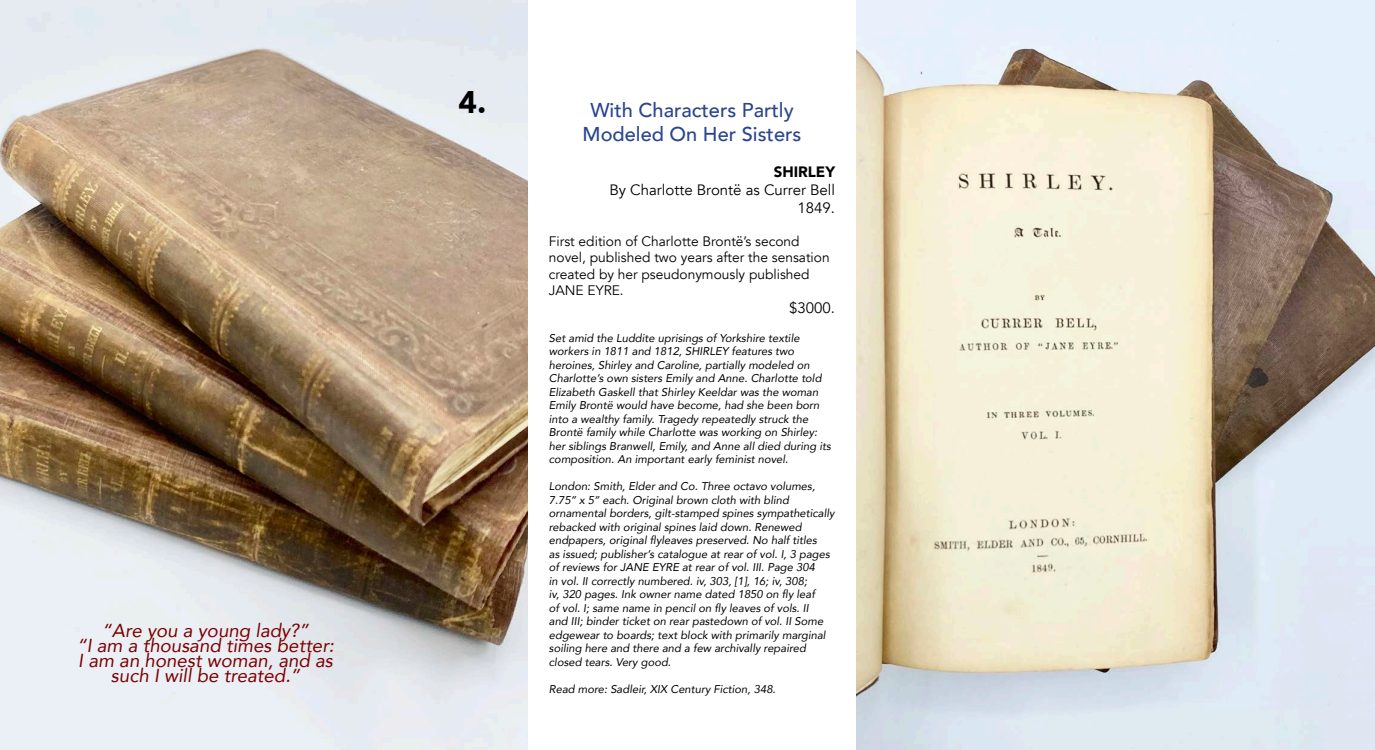
<style>
.page{position:relative;width:1375px;height:750px;background:#fff}
.page>*{position:absolute;margin:0;border:0;box-sizing:border-box;transform-origin:0 0}
.t1{font:900 31.25px "Avenir";color:#000}
.Headline_E-Cat{font:500 20px/24px "Avenir";color:#2a4591;text-align:center}
.Quote_E-Cat{font:italic 18.75px/15px "Avenir";color:#7c0000;text-align:center}
.Author_Etc__E-Cat{font:15px "Avenir";color:#000}
.Titles_E-Cat{font:900 15px "Avenir";color:#000}
.Price_E-Cat{font:15px "Avenir";color:#000}
.Date_E-Cat{font:15px "Avenir";color:#000}
.Pitch_E-Cat{font:13.75px/16.5px "Avenir";color:#000}
.Fine_Print_E-Cat{font:italic 11.25px/13.5px "Avenir";color:#000}
</style>
<div class="page">
<img style="left:0;top:0;width:527px;height:750px">
<img style="left:857px;top:0;width:518px;height:750px">
<p class="Quote_E-Cat" style="left:102px;top:623px;width:208px">“Are you a young lady?”</p>
<p class="Quote_E-Cat" style="left:77px;top:638px;width:259px">“I am a thousand times better:<br>I am an honest woman, and as such I will be treated.”</p>
<p class="t1" style="left:459px;top:75px;width:29px">4.</p>
<p class="Headline_E-Cat" style="left:583px;top:97px;width:220px">With Characters Partly<br>Modeled On Her Sisters</p>
<p class="Titles_E-Cat" style="left:774px;top:159px;width:63px">SHIRLEY</p>
<p class="Author_Etc__E-Cat" style="left:609px;top:180px;width:227px">By Charlotte Brontë as Currer Bell</p>
<p class="Date_E-Cat" style="left:798px;top:198px;width:39px">1849.</p>
<p class="Pitch_E-Cat" style="left:549px;top:233px;width:282px">First edition of Charlotte Brontë’s second novel, published two years after the sensation created by her pseudonymously published JANE EYRE.</p>
<p class="Price_E-Cat" style="left:789px;top:299px;width:47px">$3000.</p>
<p class="Fine_Print_E-Cat" style="left:549px;top:331px;width:283px">Set amid the Luddite uprisings of Yorkshire textile workers in 1811 and 1812, SHIRLEY features two heroines, Shirley and Caroline, partially modeled on Charlotte’s own sisters Emily and Anne. Charlotte told Elizabeth Gaskell that Shirley Keeldar was the woman Emily Brontë would have become, had she been born into a wealthy family. Tragedy repeatedly struck the Brontë family while Charlotte was working on Shirley: her siblings Branwell, Emily, and Anne all died during its composition. An important early feminist novel.</p>
<p class="Fine_Print_E-Cat" style="left:549px;top:479px;width:287px">London: Smith, Elder and Co. Three octavo volumes, 7.75’’ x 5’’ each. Original brown cloth with blind ornamental borders, gilt-stamped spines sympathetically rebacked with original spines laid down. Renewed endpapers, original flyleaves preserved. No half titles<br>as issued; publisher’s catalogue at rear of vol. I, 3 pages of reviews for JANE EYRE at rear of vol. III. Page 304<br>in vol. II correctly numbered. iv, 303, [1], 16; iv, 308;<br>iv, 320 pages. Ink owner name dated 1850 on fly leaf<br>of vol. I; same name in pencil on fly leaves of vols. II<br>and III; binder ticket on rear pastedown of vol. II Some edgewear to boards; text block with primarily marginal soiling here and there and a few archivally repaired closed tears. Very good.</p>
<p class="Fine_Print_E-Cat" style="left:549px;top:682px;width:228px">Read more: Sadleir, XIX Century Fiction, 348.</p>
</div>
